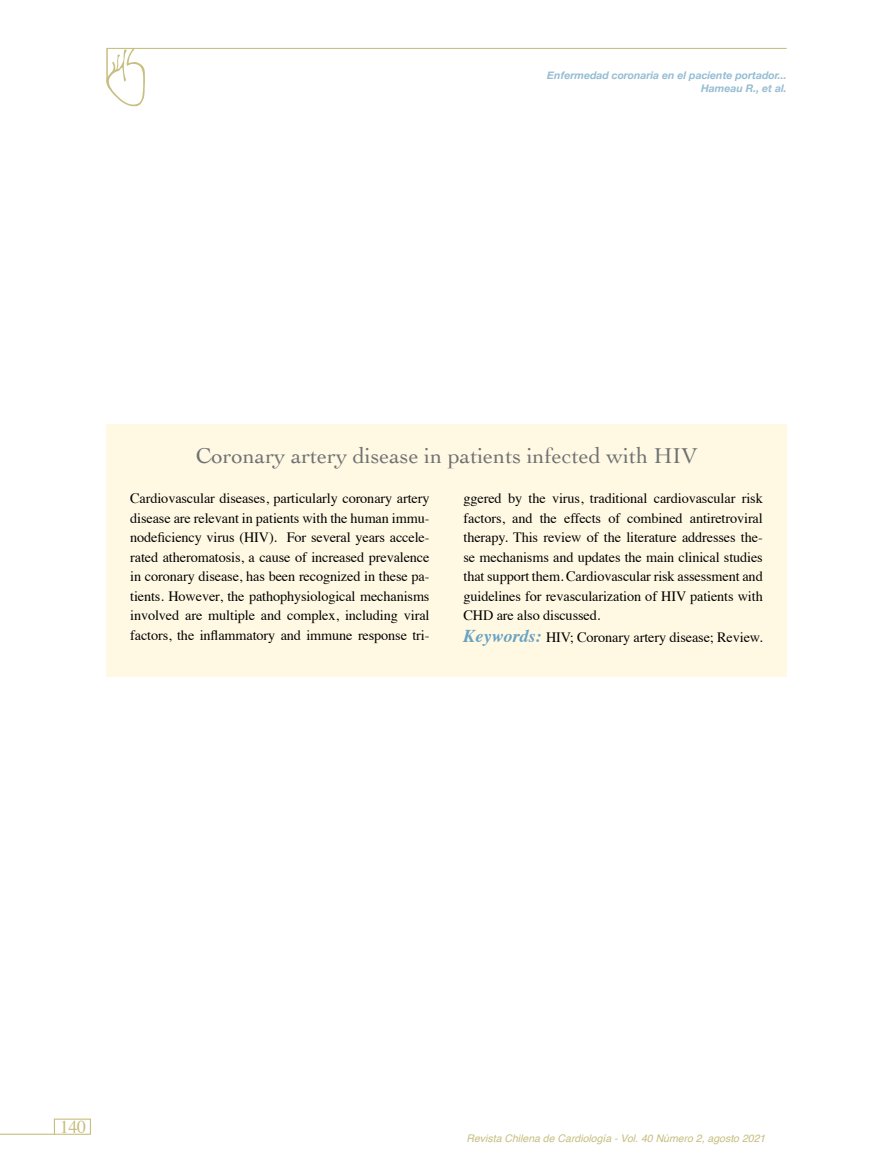
<style>
.page{position:relative;width:893px;height:1170px;background:#fff}
.page>*{position:absolute;margin:0;border:0;box-sizing:border-box;transform-origin:0 0}
.t1{font:22.5px "Cochin";color:#707172}
.t2{font:18px "Times";color:#c7be80}
.t3{font:14.25px/19.5px "Times";letter-spacing:-.01em;color:#000;text-align:justify}
.t4{font:italic 700 10.5px/12.6px "Helvetica Neue";color:#96bdd3;text-align:right}
.t5{font:italic 10.5px "Helvetica";color:#c7be80}
.s1{font-weight:700;font-style:italic;font-size:18px;color:#69a2c1}
</style>
<div class="page">
<hr style="left:0;top:1133px;width:54px;height:1px;background:#c7be80">
<div style="left:54px;top:1118px;width:37px;height:16px;border:1px solid #c7be80"></div>
<hr style="left:106px;top:48px;width:681px;height:1px;background:#c7be7f">
<svg style="left:106px;top:48px;width:39px;height:59px"></svg>
<hr style="left:106px;top:49px;width:2px;height:32px;background:#c7be7f">
<div style="left:107px;top:423px;width:680px;height:253px;background:#fff9e4"></div>
<p class="t4" style="left:547px;top:70px;width:241px">Enfermedad coronaria en el paciente portador...<br>Hameau R., et al.</p>
<h1 class="t1" style="left:196px;top:440px;width:503px">Coronary artery disease in patients infected with HIV</h1>
<p class="t3" style="left:130px;top:487px;width:301px">Cardiovascular diseases, particularly coronary artery disease are relevant in patients with the human immu&shy;nodeficiency virus (HIV). For several years accele&shy;rated atheromatosis, a cause of increased prevalence in coronary disease, has been recognized in these pa&shy;tients. However, the pathophysiological mechanisms involved are multiple and complex, including viral factors, the inflammatory and immune response tri-</p>
<p class="t3" style="left:463px;top:487px;width:301px">ggered by the virus, traditional cardiovascular risk factors, and the effects of combined antiretroviral therapy. This review of the literature addresses the&shy;se mechanisms and updates the main clinical studies that support them. Cardiovascular risk assessment and guidelines for revascularization of HIV patients with CHD are also discussed.</p>
<p class="t3" style="left:463px;top:626px;width:301px"><span class="s1">Keywords:</span> HIV; Coronary artery disease; Review.</p>
<p class="t2" style="left:60px;top:1110px;width:28px">140</p>
<p class="t5" style="left:467px;top:1129px;width:300px">Revista Chilena de Cardiología - Vol. 40 Número 2, agosto 2021</p>
</div>
